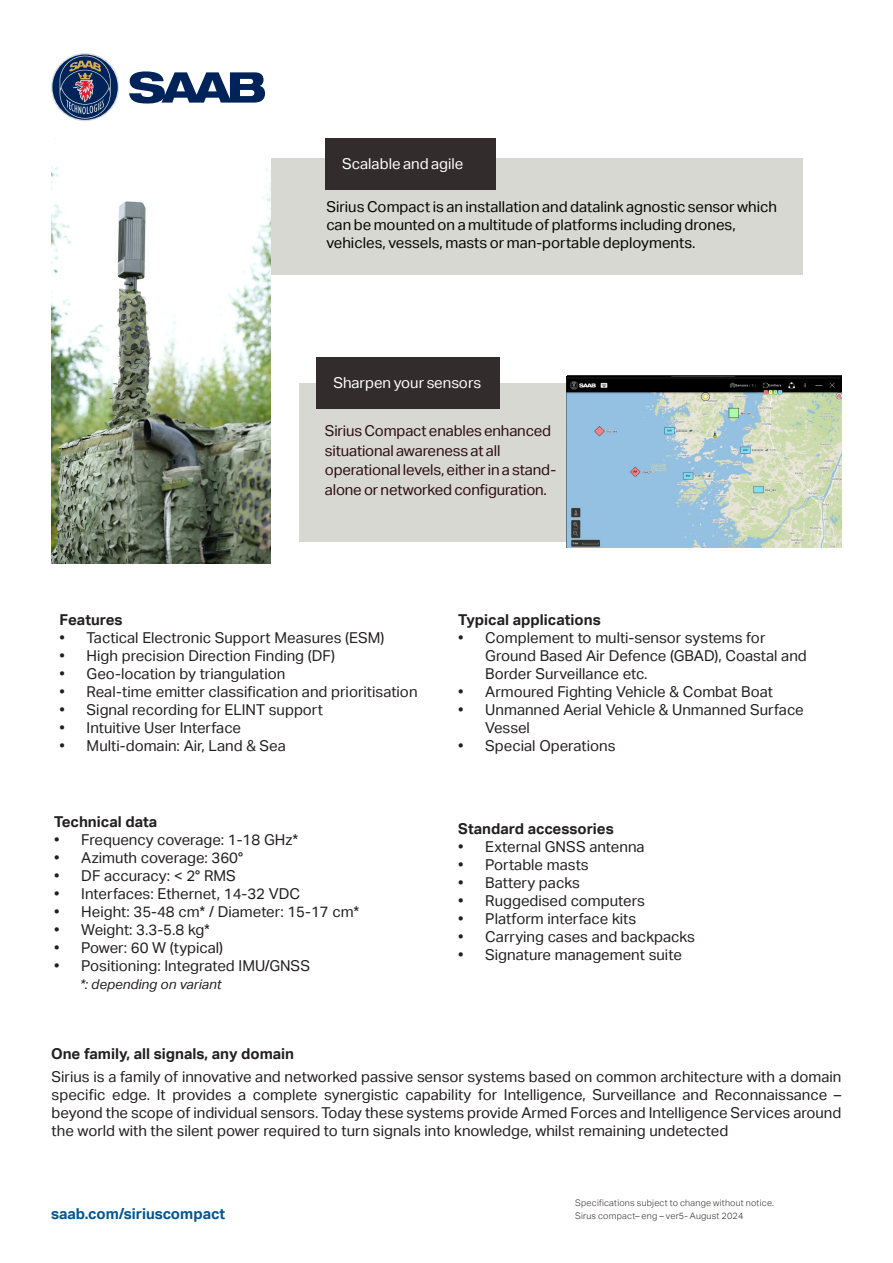
<style>
.page{position:relative;width:893px;height:1263px;background:#fff}
.page>*{position:absolute;margin:0;border:0;box-sizing:border-box;transform-origin:0 0}
.t1{font:15px/18px "Aktiv Grotesk";color:#231f20}
.t2{font:15px/18px "Aktiv Grotesk";color:#040503}
.t3{font:15px/19.5px "Aktiv Grotesk";letter-spacing:-.01em;color:#2d0d0f}
.t4{font:700 15px "Aktiv Grotesk";color:#231f20}
.t5{font:15px "Aktiv Grotesk";color:#fff}
.web_address{font:700 15px "Aktiv Grotesk";color:#015691}
.t6{font:italic 13.5px "Aktiv Grotesk";color:#231f20}
.t7{font:300 9px "Aktiv Grotesk";letter-spacing:.025em;color:#322d2c}
</style>
<div class="page">
<div style="left:299px;top:383px;width:519px;height:158px;background:#d7d8d1"></div>
<img style="left:567px;top:376px;width:275px;height:171px">
<div style="left:71px;top:158px;width:732px;height:116px;background:#d7d8d1"></div>
<div style="left:325px;top:138px;width:170px;height:51px;background:#322d2c"></div>
<svg style="left:51px;top:53px;width:68px;height:68px"></svg>
<svg style="left:52px;top:54px;width:66px;height:66px"></svg>
<svg style="left:60px;top:56px;width:51px;height:63px;background:#4a5978"></svg>
<svg style="left:129px;top:71px;width:136px;height:33px"></svg>
<img style="left:51px;top:138px;width:219px;height:426px">
<div style="left:316px;top:358px;width:184px;height:51px;background:#322d2c"></div>
<p class="t5" style="left:342px;top:155px;width:123px">Scalable and agile</p>
<p class="t2" style="left:326px;top:197px;width:452px">Sirius Compact is an installation and datalink agnostic sensor which can be mounted on a multitude of platforms including drones, vehicles, vessels, masts or man-portable deployments.</p>
<p class="t5" style="left:333px;top:374px;width:149px">Sharpen your sensors</p>
<p class="t3" style="left:325px;top:421px;width:233px">Sirius Compact enables enhanced situational awareness at all operational levels, either in a stand&shy;alone or networked configuration.</p>
<p class="t4" style="left:60px;top:611px;width:65px">Features</p>
<p class="t1" style="left:60px;top:629px;width:326px">• Tactical Electronic Support Measures (ESM)</p>
<p class="t1" style="left:60px;top:647px;width:277px">• High precision Direction Finding (DF)</p>
<p class="t1" style="left:60px;top:665px;width:227px">• Geo-location by triangulation</p>
<p class="t1" style="left:60px;top:683px;width:359px">• Real-time emitter classification and prioritisation</p>
<p class="t1" style="left:60px;top:701px;width:265px">• Signal recording for ELINT support</p>
<p class="t1" style="left:60px;top:719px;width:183px">• Intuitive User Interface</p>
<p class="t1" style="left:60px;top:737px;width:228px">• Multi-domain: Air, Land &amp; Sea</p>
<p class="t4" style="left:54px;top:813px;width:105px">Technical data</p>
<p class="t1" style="left:54px;top:830px;width:246px">• Frequency coverage: 1-18 GHz*</p>
<p class="t1" style="left:54px;top:848px;width:190px">• Azimuth coverage: 360°</p>
<p class="t1" style="left:54px;top:866px;width:183px">• DF accuracy: &lt; 2° RMS</p>
<p class="t1" style="left:54px;top:884px;width:247px">• Interfaces: Ethernet, 14-32 VDC</p>
<p class="t1" style="left:54px;top:902px;width:306px">• Height: 35-48 cm* / Diameter: 15-17 cm*</p>
<p class="t1" style="left:54px;top:920px;width:157px">• Weight: 3.3-5.8 kg*</p>
<p class="t1" style="left:54px;top:938px;width:170px">• Power: 60 W (typical)</p>
<p class="t1" style="left:54px;top:956px;width:257px">• Positioning: Integrated IMU/GNSS</p>
<p class="t6" style="left:80px;top:976px;width:143px">*: depending on variant</p>
<p class="t4" style="left:51px;top:1044px;width:245px">One family, all signals, any domain</p>
<p class="t4" style="left:458px;top:611px;width:144px">Typical applications</p>
<p class="t1" style="left:485px;top:629px;width:323px;text-indent:-27px">• Complement to multi-sensor systems for<br>Ground Based Air Defence (GBAD), Coastal and<br>Border Surveillance etc.</p>
<p class="t1" style="left:458px;top:683px;width:316px">• Armoured Fighting Vehicle &amp; Combat Boat</p>
<p class="t1" style="left:485px;top:701px;width:320px;text-indent:-27px">• Unmanned Aerial Vehicle &amp; Unmanned Surface<br>Vessel</p>
<p class="t1" style="left:458px;top:737px;width:159px">• Special Operations</p>
<p class="t4" style="left:458px;top:819px;width:157px">Standard accessories</p>
<p class="t1" style="left:458px;top:837px;width:188px">• External GNSS antenna</p>
<p class="t1" style="left:458px;top:855px;width:132px">• Portable masts</p>
<p class="t1" style="left:458px;top:873px;width:123px">• Battery packs</p>
<p class="t1" style="left:458px;top:891px;width:188px">• Ruggedised computers</p>
<p class="t1" style="left:458px;top:909px;width:180px">• Platform interface kits</p>
<p class="t1" style="left:458px;top:927px;width:238px">• Carrying cases and backpacks</p>
<p class="t1" style="left:458px;top:945px;width:225px">• Signature management suite</p>
<p class="t1" style="left:52px;top:1068px;width:791px;text-align:justify">Sirius is a family of innovative and networked passive sensor systems based on common architecture with a domain specific edge. It provides a complete synergistic capability for Intelligence, Surveillance and Reconnaissance – beyond the scope of individual sensors. Today these systems provide Armed Forces and Intelligence Services around the world with the silent power required to turn signals into knowledge, whilst remaining undetected</p>
<p class="web_address" style="left:51px;top:1205px;width:176px">saab.com/siriuscompact</p>
<p class="t7" style="left:575px;top:1197px;width:200px">Specifications subject to change without notice.</p>
<p class="t7" style="left:575px;top:1210px;width:170px">Sirus compact– eng – ver5- August 2024</p>
</div>
